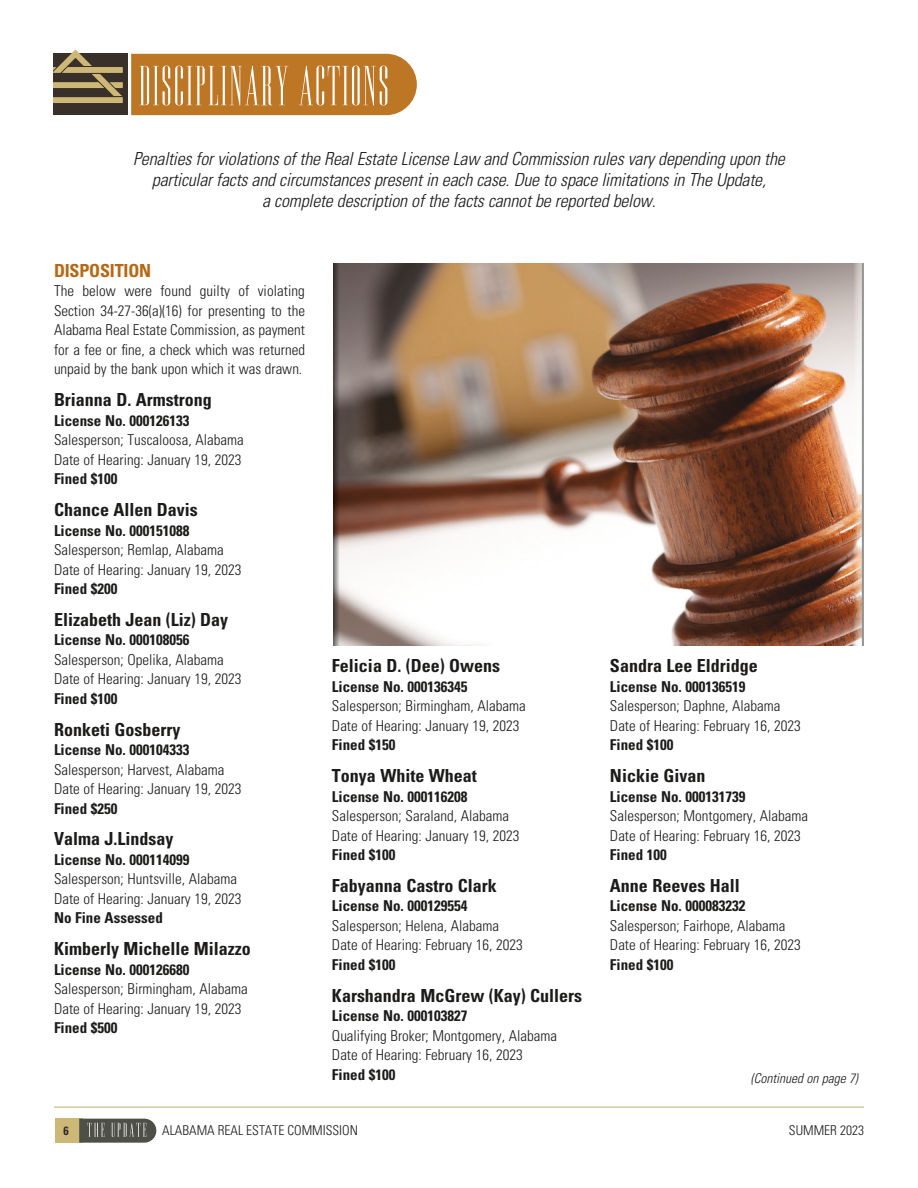
<style>
.page{position:relative;width:918px;height:1188px;background:#fff}
.page>*{position:absolute;margin:0;border:0;box-sizing:border-box;transform-origin:0 0}
.t1{font:700 condensed 18px "Univers LT Std";color:#1c1b1a}
.t2{font:italic 300 condensed 18px/21px "Univers LT Std";letter-spacing:-.01em;color:#1c1b1a;text-align:center}
.t3{font:700 condensed 18px "Univers LT Std";letter-spacing:-.01em;color:#b86712}
.t4{font:300 condensed 15px/19.5px "Univers LT Std";color:#1c1b1a}
.t5{font:700 condensed 15px "Univers LT Std";color:#1c1b1a}
.t6{font:300 condensed 13.5px "Univers LT Std";color:#1c1b1a}
.t7{font:italic 300 condensed 13.5px "Univers LT Std";color:#1c1b1a}
.t8{font:700 condensed 12px "Univers LT Std";color:#28272b}
</style>
<div class="page">
<div style="left:55px;top:1119px;width:28px;height:24px;background:#cdb877"></div>
<svg style="left:79px;top:1119px;width:77px;height:24px;background:#63645c"></svg>
<hr style="left:54px;top:1107px;width:810px;height:1px;background:#bdac75">
<div style="left:53px;top:54px;width:75px;height:61px;background:#39302a"></div>
<div style="left:53px;top:97px;width:70px;height:6px;background:#cdb877"></div>
<svg style="left:53px;top:50px;width:70px;height:46px"></svg>
<svg style="left:131px;top:54px;width:286px;height:61px;background:#c68b46"></svg>
<img style="left:334px;top:264px;width:530px;height:382px">
<p class="t2" style="left:133px;top:149px;width:653px">Penalties for violations of the Real Estate License Law and Commission rules vary depending upon the particular facts and circumstances present in each case. Due to space limitations in The Update,<br>a complete description of the facts cannot be reported below.</p>
<p class="t3" style="left:54px;top:260px;width:99px">DISPOSITION</p>
<p class="t4" style="left:54px;top:281px;width:253px;text-align:justify">The below were found guilty of violating Section 34-27-36(a)(16) for presenting to the Alabama Real Estate Commission, as payment for a fee or fine, a check which was returned unpaid by the bank upon which it was drawn.</p>
<p class="t1" style="left:54px;top:389px;width:159px">Brianna D. Armstrong</p>
<p class="t5" style="left:54px;top:411px;width:137px">License No. 000126133</p>
<p class="t4" style="left:54px;top:430px;width:191px">Salesperson; Tuscaloosa, Alabama<br>Date of Hearing: January 19, 2023</p>
<p class="t5" style="left:54px;top:470px;width:65px">Fined $100</p>
<p class="t1" style="left:54px;top:499px;width:145px">Chance Allen Davis</p>
<p class="t5" style="left:54px;top:521px;width:137px">License No. 000151088</p>
<p class="t4" style="left:54px;top:540px;width:189px">Salesperson; Remlap, Alabama<br>Date of Hearing: January 19, 2023</p>
<p class="t5" style="left:54px;top:580px;width:65px">Fined $200</p>
<p class="t1" style="left:54px;top:608px;width:176px">Elizabeth Jean (Liz) Day</p>
<p class="t5" style="left:54px;top:631px;width:137px">License No. 000108056</p>
<p class="t4" style="left:54px;top:650px;width:189px">Salesperson; Opelika, Alabama<br>Date of Hearing: January 19, 2023</p>
<p class="t5" style="left:54px;top:689px;width:65px">Fined $100</p>
<p class="t1" style="left:54px;top:718px;width:128px">Ronketi Gosberry</p>
<p class="t5" style="left:54px;top:741px;width:137px">License No. 000104333</p>
<p class="t4" style="left:54px;top:760px;width:189px">Salesperson; Harvest, Alabama<br>Date of Hearing: January 19, 2023</p>
<p class="t5" style="left:54px;top:799px;width:65px">Fined $250</p>
<p class="t1" style="left:54px;top:828px;width:121px">Valma J.Lindsay</p>
<p class="t5" style="left:54px;top:850px;width:137px">License No. 000114099</p>
<p class="t4" style="left:54px;top:869px;width:189px">Salesperson; Huntsville, Alabama<br>Date of Hearing: January 19, 2023</p>
<p class="t5" style="left:54px;top:909px;width:110px">No Fine Assessed</p>
<p class="t1" style="left:54px;top:938px;width:198px">Kimberly Michelle Milazzo</p>
<p class="t5" style="left:54px;top:960px;width:137px">License No. 000126680</p>
<p class="t4" style="left:54px;top:979px;width:195px">Salesperson; Birmingham, Alabama<br>Date of Hearing: January 19, 2023</p>
<p class="t5" style="left:54px;top:1019px;width:65px">Fined $500</p>
<p class="t1" style="left:332px;top:655px;width:170px">Felicia D. (Dee) Owens</p>
<p class="t5" style="left:332px;top:677px;width:137px">License No. 000136345</p>
<p class="t4" style="left:332px;top:696px;width:195px">Salesperson; Birmingham, Alabama<br>Date of Hearing: January 19, 2023</p>
<p class="t5" style="left:332px;top:736px;width:65px">Fined $150</p>
<p class="t1" style="left:332px;top:765px;width:146px">Tonya White Wheat</p>
<p class="t5" style="left:332px;top:787px;width:137px">License No. 000116208</p>
<p class="t4" style="left:332px;top:806px;width:189px">Salesperson; Saraland, Alabama<br>Date of Hearing: January 19, 2023</p>
<p class="t5" style="left:332px;top:846px;width:65px">Fined $100</p>
<p class="t1" style="left:332px;top:875px;width:166px">Fabyanna Castro Clark</p>
<p class="t5" style="left:332px;top:897px;width:137px">License No. 000129554</p>
<p class="t4" style="left:332px;top:916px;width:192px">Salesperson; Helena, Alabama<br>Date of Hearing: February 16, 2023</p>
<p class="t5" style="left:332px;top:955px;width:65px">Fined $100</p>
<p class="t1" style="left:332px;top:984px;width:252px">Karshandra McGrew (Kay) Cullers</p>
<p class="t5" style="left:332px;top:1007px;width:137px">License No. 000103827</p>
<p class="t4" style="left:332px;top:1026px;width:227px">Qualifying Broker; Montgomery, Alabama<br>Date of Hearing: February 16, 2023</p>
<p class="t5" style="left:332px;top:1065px;width:65px">Fined $100</p>
<p class="t1" style="left:610px;top:655px;width:149px">Sandra Lee Eldridge</p>
<p class="t5" style="left:610px;top:677px;width:137px">License No. 000136519</p>
<p class="t4" style="left:610px;top:696px;width:192px">Salesperson; Daphne, Alabama<br>Date of Hearing: February 16, 2023</p>
<p class="t5" style="left:610px;top:736px;width:65px">Fined $100</p>
<p class="t1" style="left:610px;top:765px;width:97px">Nickie Givan</p>
<p class="t5" style="left:610px;top:787px;width:137px">License No. 000131739</p>
<p class="t4" style="left:610px;top:806px;width:200px">Salesperson; Montgomery, Alabama<br>Date of Hearing: February 16, 2023</p>
<p class="t5" style="left:610px;top:846px;width:58px">Fined 100</p>
<p class="t1" style="left:610px;top:875px;width:131px">Anne Reeves Hall</p>
<p class="t5" style="left:610px;top:897px;width:137px">License No. 000083232</p>
<p class="t4" style="left:610px;top:916px;width:192px">Salesperson; Fairhope, Alabama<br>Date of Hearing: February 16, 2023</p>
<p class="t5" style="left:610px;top:955px;width:65px">Fined $100</p>
<p class="t7" style="left:751px;top:1070px;width:109px">(Continued on page 7)</p>
<p class="t8" style="left:64px;top:1124px;width:7px">6</p>
<p class="t6" style="left:162px;top:1123px;width:197px">ALABAMA REAL ESTATE COMMISSION</p>
<p class="t6" style="left:789px;top:1123px;width:77px">SUMMER 2023</p>
</div>
